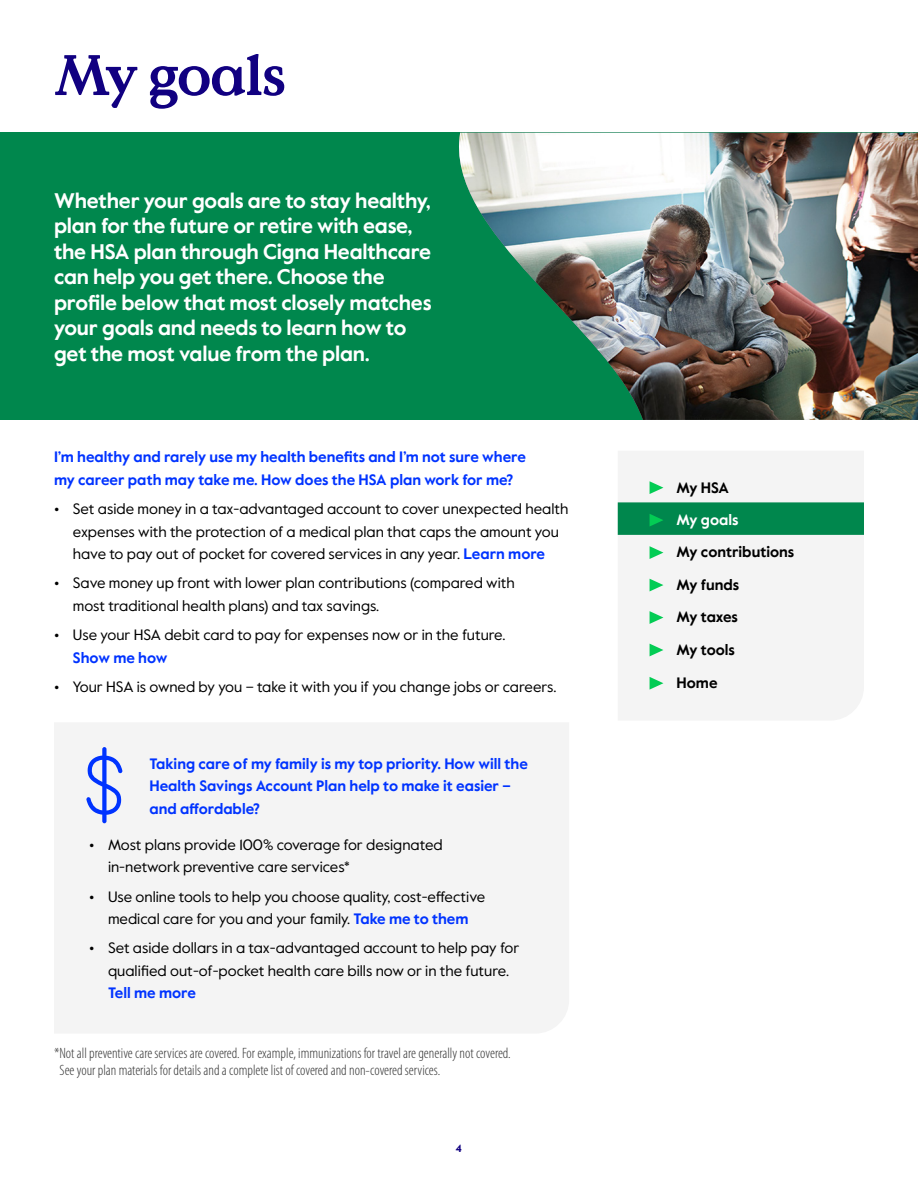
<style>
.page{position:relative;width:918px;height:1188px;background:#fff}
.page>*{position:absolute;margin:0;border:0;box-sizing:border-box;transform-origin:0 0}
.t1{font:700 57px "Value Serif Pro";letter-spacing:-.03em;color:#110081}
.t2{font:700 21px/25.5px "Value Sans Pro";letter-spacing:-.01em;color:#fff}
.t3{font:15px/22.5px "Value Sans Pro";color:#000}
.t4{font:700 15px/22.5px "Value Sans Pro";color:#03f}
.t5{font:300 condensed 15px/16.5px "Myriad Pro";color:#333}
.t6{font:700 15px/32.4px "Value Sans Pro";color:#000}
.t7{font:700 15px "Value Sans Pro";color:#fff}
.t8{font:700 10.5px "Value Sans Pro";color:#110081}
.s1{font-weight:700}
.s2{font-weight:700;color:#03f}
</style>
<div class="page">
<div style="left:0;top:133px;width:918px;height:287px;background:#00874d"></div>
<img style="left:459px;top:133px;width:459px;height:287px">
<div style="left:54px;top:723px;width:515px;height:310px;background:#f4f4f4"></div>
<svg style="left:86px;top:747px;width:37px;height:76px"></svg>
<div style="left:618px;top:451px;width:246px;height:269px;background:#f4f4f4"></div>
<svg style="left:650px;top:481px;width:13px;height:13px"></svg>
<svg style="left:618px;top:502px;width:246px;height:33px;background:#03894f"></svg>
<svg style="left:650px;top:546px;width:13px;height:13px"></svg>
<svg style="left:650px;top:579px;width:13px;height:12px"></svg>
<svg style="left:650px;top:611px;width:13px;height:13px"></svg>
<svg style="left:650px;top:644px;width:13px;height:12px"></svg>
<svg style="left:650px;top:677px;width:13px;height:13px"></svg>
<h1 class="t1" style="left:54px;top:41px;width:234px">My goals</h1>
<p class="t2" style="left:54px;top:189px;width:379px">Whether your goals are to stay healthy, plan for the future or retire with ease, the HSA plan through Cigna Healthcare can help you get there. Choose the profile below that most closely matches your goals and needs to learn how to get the most value from the plan.</p>
<p class="t4" style="left:54px;top:446px;width:474px">I’m healthy and rarely use my health benefits and I’m not sure where my career path may take me. How does the HSA plan work for me?</p>
<p class="t3" style="left:73px;top:498px;width:497px;text-indent:-19px"><span class="s1">•</span> Set aside money in a tax-advantaged account to cover unexpected health expenses with the protection of a medical plan that caps the amount you have to pay out of pocket for covered services in any year. <span class="s2">Learn more</span></p>
<p class="t3" style="left:73px;top:572px;width:443px;text-indent:-19px"><span class="s1">•</span> Save money up front with lower plan contributions (compared with most traditional health plans) and tax savings.</p>
<p class="t3" style="left:73px;top:624px;width:434px;text-indent:-19px"><span class="s1">•</span> Use your HSA debit card to pay for expenses now or in the future.<br><span class="s2">Show me how</span></p>
<p class="t3" style="left:54px;top:676px;width:504px"><span class="s1">•</span> Your HSA is owned by you – take it with you if you change jobs or careers.</p>
<p class="t4" style="left:149px;top:753px;width:380px">Taking care of my family is my top priority. How will the<br>Health Savings Account Plan help to make it easier – and affordable?</p>
<p class="t3" style="left:108px;top:834px;width:336px;text-indent:-19px"><span class="s1">•</span> Most plans provide 100% coverage for designated in-network preventive care services*</p>
<p class="t3" style="left:89px;top:886px;width:398px;text-align:center"><span class="s1">•</span> Use online tools to help you choose quality, cost-effective medical care for you and your family. <span class="s2">Take me to them</span></p>
<p class="t3" style="left:89px;top:937px;width:432px;text-align:center"><span class="s1">•</span> Set aside dollars in a tax-advantaged account to help pay for qualified out-of-pocket health care bills now or in the future.</p>
<p class="t4" style="left:108px;top:983px;width:89px">Tell me more</p>
<p class="t5" style="left:59px;top:1045px;width:453px;text-indent:-5px">*Not all preventive care services are covered. For example, immunizations for travel are generally not covered.<br>See your plan materials for details and a complete list of covered and non-covered services.</p>
<p class="t8" style="left:456px;top:1142px;width:8px">4</p>
<p class="t6" style="left:677px;top:472px;width:54px">My HSA</p>
<p class="t7" style="left:677px;top:511px;width:63px">My goals</p>
<p class="t6" style="left:677px;top:537px;width:119px">My contributions<br>My funds<br>My taxes<br>My tools</p>
<p class="t6" style="left:677px;top:667px;width:43px">Home</p>
</div>
